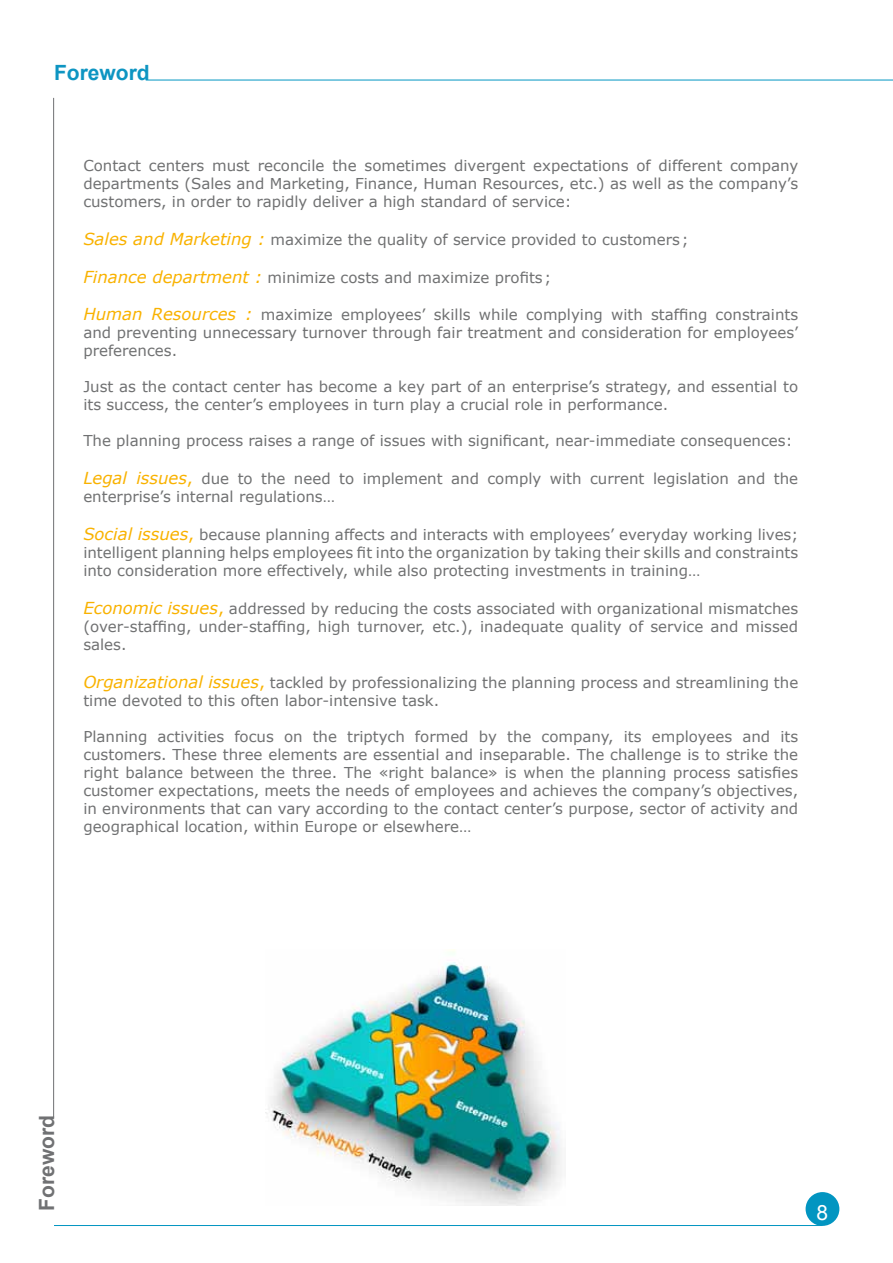
<style>
.page{position:relative;width:893px;height:1263px;background:#fff}
.page>*{position:absolute;margin:0;border:0;box-sizing:border-box;transform-origin:0 0}
.t1{font:700 21px "Arial";color:#707173}
.t2{font:700 21px "Arial";color:#0e95c2}
.t3{font:21px "Arial";color:#fff}
.t4{font:15px/18px "Verdana";color:#707172;text-align:justify}
.s1{font-style:italic;font-size:16.5px;color:#f9b200}
.s2{font-size:16.5px;color:#f9b200}
</style>
<div class="page">
<div style="left:806px;top:1192px;width:33px;height:34px;background:#0295c1;border-radius:50%"></div>
<hr style="left:54px;top:1225px;width:768px;height:1px;background:#0396c2">
<hr style="left:146px;top:80px;width:747px;height:1px;background:#0396c2">
<hr style="left:53px;top:98px;width:1px;height:1019px;background:#707173">
<img style="left:266px;top:949px;width:296px;height:257px">
<h1 class="t2" style="left:54px;top:59px;width:97px">Foreword</h1>
<p class="t4" style="left:83px;top:156px;width:716px">Contact centers must reconcile the sometimes divergent expectations of different company departments (Sales and Marketing, Finance, Human Resources, etc.) as well as the company’s customers, in order to rapidly deliver a high standard of service:</p>
<p class="t4" style="left:83px;top:230px;width:607px"><span class="s1">Sales and Marketing :</span> maximize the quality of service provided to customers;</p>
<p class="t4" style="left:83px;top:268px;width:470px"><span class="s1">Finance department :</span> minimize costs and maximize profits;</p>
<p class="t4" style="left:83px;top:305px;width:716px"><span class="s1">Human Resources :</span> maximize employees’ skills while complying with staffing constraints and preventing unnecessary turnover through fair treatment and consideration for employees’ preferences.</p>
<p class="t4" style="left:83px;top:377px;width:716px">Just as the contact center has become a key part of an enterprise’s strategy, and essential to its success, the center’s employees in turn play a crucial role in performance.</p>
<p class="t4" style="left:83px;top:431px;width:711px">The planning process raises a range of issues with significant, near-immediate consequences:</p>
<p class="t4" style="left:83px;top:469px;width:716px"><span class="s1">Legal issues</span><span class="s2">,</span> due to the need to implement and comply with current legislation and the enterprise’s internal regulations…</p>
<p class="t4" style="left:83px;top:525px;width:716px"><span class="s1">Social issues</span><span class="s2">,</span> because planning affects and interacts with employees’ everyday working lives; intelligent planning helps employees fit into the organization by taking their skills and constraints into consideration more effectively, while also protecting investments in training…</p>
<p class="t4" style="left:83px;top:599px;width:716px"><span class="s1">Economic issues</span><span class="s2">,</span> addressed by reducing the costs associated with organizational mismatches (over-staffing, under-staffing, high turnover, etc.), inadequate quality of service and missed sales.</p>
<p class="t4" style="left:83px;top:673px;width:716px"><span class="s1">Organizational issues</span><span class="s2">,</span> tackled by professionalizing the planning process and streamlining the time devoted to this often labor-intensive task.</p>
<p class="t4" style="left:83px;top:727px;width:716px">Planning activities focus on the triptych formed by the company, its employees and its customers. These three elements are essential and inseparable. The challenge is to strike the right balance between the three. The «right balance» is when the planning process satisfies customer expectations, meets the needs of employees and achieves the company’s objectives, in environments that can vary according to the contact center’s purpose, sector of activity and geographical location, within Europe or elsewhere…</p>
<h1 class="t1" style="left:33px;top:1211px;width:97px;rotate:-90deg">Foreword</h1>
<h1 class="t3" style="left:817px;top:1198px;width:13px">8</h1>
</div>
